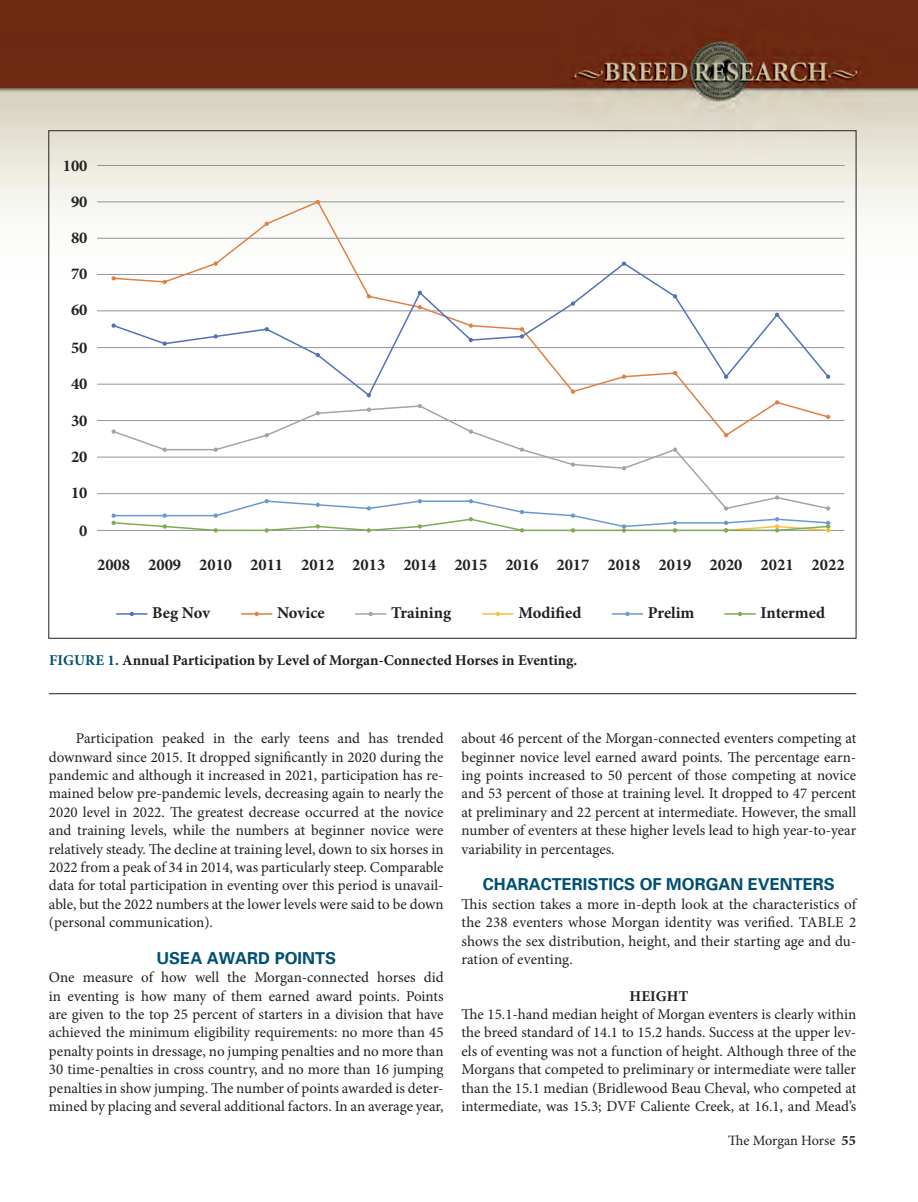
<style>
.page{position:relative;width:918px;height:1202px;background:#fff}
.page>*{position:absolute;margin:0;border:0;box-sizing:border-box;transform-origin:0 0}
.t1{font:700 16.5px/36px "Minion Pro";color:#231f20;text-align:center}
.t2{font:700 16.5px "Univers";color:#005073}
.t3{font:15px/18.3px "Minion Pro";color:#231f20;text-align:justify}
.t4{font:700 15px "Minion Pro";color:#231f20}
.t5{font:14.25px "Minion Pro";letter-spacing:-.01em;color:#231f20}
.s1{color:#005073}
.s2{font-weight:700}
</style>
<div class="page">
<img style="left:0;top:0;width:918px;height:695px">
<hr style="left:97px;top:530px;width:748px;height:1px;background:#939598">
<hr style="left:97px;top:493px;width:748px;height:1px;background:#939598">
<hr style="left:97px;top:457px;width:748px;height:1px;background:#939598">
<hr style="left:97px;top:420px;width:748px;height:1px;background:#939598">
<hr style="left:97px;top:384px;width:748px;height:1px;background:#939598">
<hr style="left:97px;top:347px;width:748px;height:1px;background:#939598">
<hr style="left:97px;top:310px;width:748px;height:1px;background:#939598">
<hr style="left:97px;top:274px;width:748px;height:1px;background:#939598">
<hr style="left:97px;top:238px;width:748px;height:1px;background:#939598">
<hr style="left:97px;top:202px;width:748px;height:1px;background:#939598">
<hr style="left:97px;top:165px;width:748px;height:1px;background:#939598">
<svg style="left:111px;top:200px;width:719px;height:332px"></svg>
<svg style="left:130px;top:612px;width:4px;height:4px"></svg>
<hr style="left:117px;top:613px;width:30px;height:1px;background:#5172b8">
<svg style="left:255px;top:612px;width:4px;height:4px"></svg>
<hr style="left:242px;top:613px;width:30px;height:1px;background:#de8143">
<svg style="left:369px;top:612px;width:4px;height:4px"></svg>
<hr style="left:356px;top:613px;width:30px;height:1px;background:#a5a4a4">
<svg style="left:496px;top:612px;width:4px;height:4px"></svg>
<hr style="left:483px;top:613px;width:30px;height:1px;background:#f6c23e">
<svg style="left:625px;top:612px;width:5px;height:4px"></svg>
<hr style="left:612px;top:613px;width:31px;height:1px;background:#6a99d0">
<svg style="left:738px;top:612px;width:4px;height:4px"></svg>
<hr style="left:725px;top:613px;width:30px;height:1px;background:#7eab54">
<hr style="left:49px;top:693px;width:807px;height:1px;background:#231f20">
<p class="t1" style="left:63px;top:148px;width:26px">100<br>90<br>80<br>70<br>60</p>
<p class="t1" style="left:71px;top:329px;width:18px;text-align:left">50<br>40</p>
<p class="t1" style="left:71px;top:403px;width:18px;text-align:justify">30<br>20<br>10</p>
<p class="t1" style="left:79px;top:512px;width:10px">0</p>
<p class="t1" style="left:97px;top:546px;width:749px">2008 2009 2010 2011 2012 2013 2014 2015 2016 2017 2018 2019 2020 2021 2022</p>
<p class="t1" style="left:152px;top:594px;width:59px">Beg Nov</p>
<p class="t1" style="left:277px;top:594px;width:49px">Novice</p>
<p class="t1" style="left:391px;top:594px;width:62px">Training</p>
<p class="t1" style="left:518px;top:594px;width:65px">Modified</p>
<p class="t1" style="left:648px;top:594px;width:48px">Prelim</p>
<p class="t1" style="left:760px;top:594px;width:66px">Intermed</p>
<p class="t4" style="left:49px;top:650px;width:530px"><span class="s1">FIGURE 1.</span> Annual Participation by Level of Morgan-Connected Horses in Eventing.</p>
<p class="t3" style="left:49px;top:729px;width:396px;text-indent:27px">Participation peaked in the early teens and has trended downward since 2015. It dropped significantly in 2020 during the pandemic and although it increased in 2021, participation has re&shy;mained below pre-pandemic levels, decreasing again to nearly the 2020 level in 2022. The greatest decrease occurred at the novice and training levels, while the numbers at beginner novice were relatively steady. The decline at training level, down to six horses in 2022 from a peak of 34 in 2014, was particularly steep. Comparable data for total participation in eventing over this period is unavail&shy;able, but the 2022 numbers at the lower levels were said to be down (personal communication).</p>
<p class="t2" style="left:156px;top:951px;width:181px">USEA AWARD POINTS</p>
<p class="t3" style="left:49px;top:968px;width:396px">One measure of how well the Morgan-connected horses did in eventing is how many of them earned award points. Points are given to the top 25 percent of starters in a division that have achieved the minimum eligibility requirements: no more than 45 penalty points in dressage, no jumping penalties and no more than 30 time-penalties in cross country, and no more than 16 jumping penalties in show jumping. The number of points awarded is deter&shy;mined by placing and several additional factors. In an average year,</p>
<p class="t3" style="left:462px;top:729px;width:396px">about 46 percent of the Morgan-connected eventers competing at beginner novice level earned award points. The percentage earn&shy;ing points increased to 50 percent of those competing at novice and 53 percent of those at training level. It dropped to 47 percent at preliminary and 22 percent at intermediate. However, the small number of eventers at these higher levels lead to high year-to-year variability in percentages.</p>
<p class="t2" style="left:483px;top:877px;width:354px">CHARACTERISTICS OF MORGAN EVENTERS</p>
<p class="t3" style="left:462px;top:895px;width:396px">This section takes a more in-depth look at the characteristics of the 238 eventers whose Morgan identity was verified. TABLE 2 shows the sex distribution, height, and their starting age and du&shy;ration of eventing.</p>
<p class="t4" style="left:629px;top:985px;width:60px">HEIGHT</p>
<p class="t3" style="left:462px;top:1005px;width:396px">The 15.1-hand median height of Morgan eventers is clearly within the breed standard of 14.1 to 15.2 hands. Success at the upper lev&shy;els of eventing was not a function of height. Although three of the Morgans that competed to preliminary or intermediate were taller than the 15.1 median (Bridlewood Beau Cheval, who competed at intermediate, was 15.3; DVF Caliente Creek, at 16.1, and Mead’s</p>
<p class="t5" style="left:728px;top:1130px;width:129px">The Morgan Horse <span class="s2">55</span></p>
</div>
